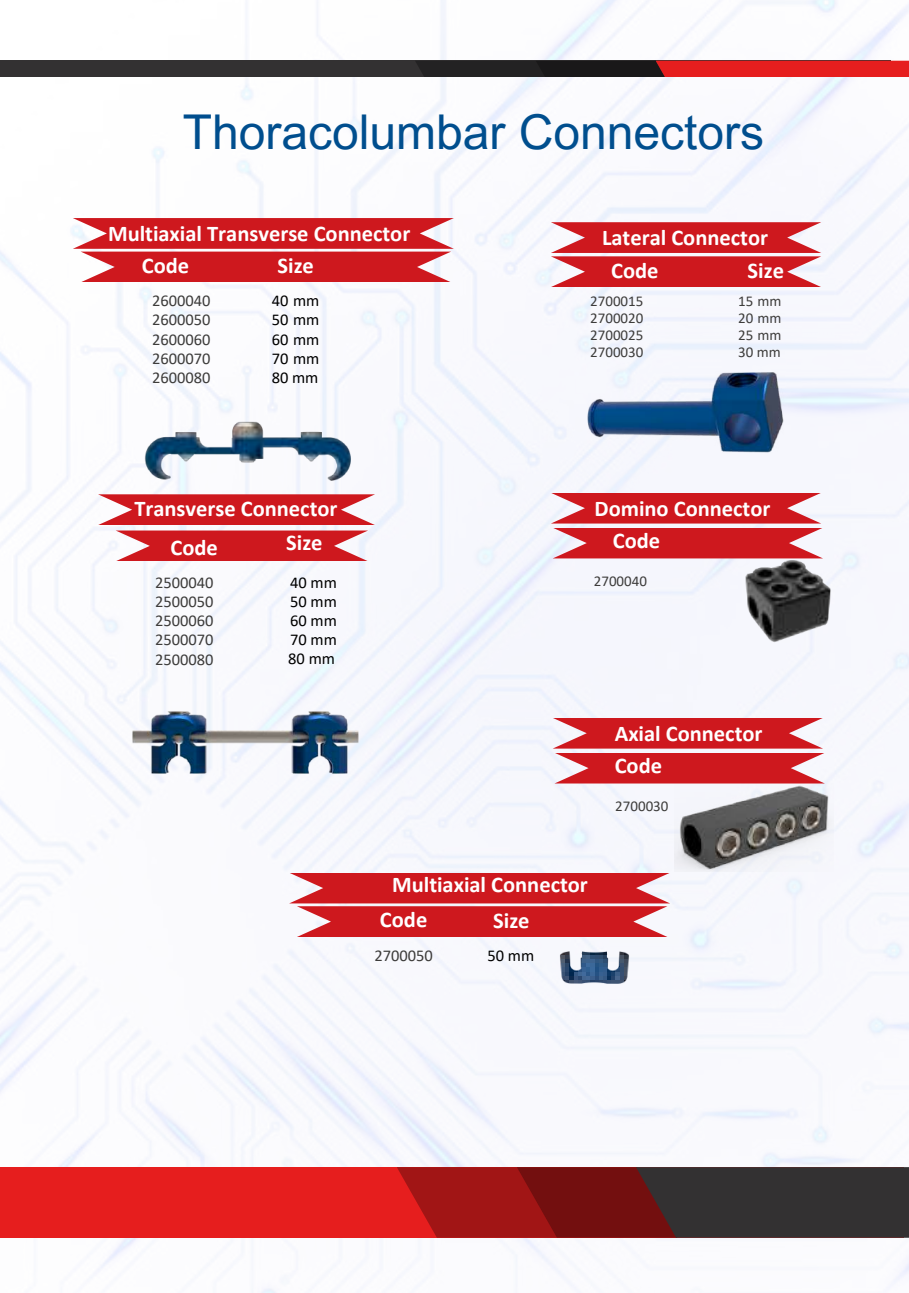
<style>
.page{position:relative;width:909px;height:1293px;background:#fff}
.page>*{position:absolute;margin:0;border:0;box-sizing:border-box;transform-origin:0 0}
.t1{font:48px "Arial MT Pro";color:#004e8e}
.t2{font:700 22.5px "Calibri";color:#fff}
.t3{font:16.5px/19.2px "Calibri";color:#3d3c3b;text-align:justify}
.t4{font:16.5px/19.2px "Calibri";color:#000;text-align:justify}
.t5{font:15px/17px "Calibri";color:#3d3c3b;text-align:justify}
</style>
<div class="page">
<img style="left:0;top:0;width:909px;height:1293px">
<div style="left:0;top:1167px;width:903px;height:70px;background:#e61e1e"></div>
<svg style="left:397px;top:1167px;width:512px;height:70px;background:#642122"></svg>
<div style="left:0;top:61px;width:891px;height:16px;background:#333132"></div>
<svg style="left:416px;top:61px;width:493px;height:16px"></svg>
<svg style="left:73px;top:218px;width:381px;height:64px;background:#d4383d"></svg>
<svg style="left:551px;top:222px;width:270px;height:65px;background:#d43e44"></svg>
<svg style="left:551px;top:493px;width:272px;height:65px;background:#d54349"></svg>
<svg style="left:98px;top:494px;width:277px;height:67px"></svg>
<svg style="left:289px;top:872px;width:381px;height:65px;background:#d43a40"></svg>
<svg style="left:553px;top:718px;width:272px;height:65px"></svg>
<img style="left:141px;top:415px;width:214px;height:67px">
<img style="left:125px;top:699px;width:243px;height:85px">
<img style="left:584px;top:368px;width:206px;height:88px">
<img style="left:743px;top:555px;width:91px;height:91px">
<img style="left:674px;top:783px;width:160px;height:88px">
<img style="left:558px;top:946px;width:73px;height:42px">
<h1 class="t1" style="left:183px;top:114px;width:583px">Thoracolumbar Connectors</h1>
<p class="t2" style="left:108px;top:224px;width:304px">Multiaxial Transverse Connector</p>
<p class="t2" style="left:602px;top:228px;width:168px">Lateral Connector</p>
<p class="t2" style="left:142px;top:256px;width:49px">Code</p>
<p class="t2" style="left:278px;top:256px;width:38px">Size</p>
<p class="t2" style="left:611px;top:261px;width:49px">Code</p>
<p class="t5" style="left:590px;top:294px;width:55px">2700015<br>2700020<br>2700025<br>2700030</p>
<p class="t3" style="left:152px;top:293px;width:60px">2600040<br>2600050<br>2600060<br>2600070<br>2600080</p>
<p class="t4" style="left:272px;top:293px;width:49px">40 mm 50 mm 60 mm 70 mm 80 mm</p>
<p class="t2" style="left:748px;top:261px;width:38px">Size</p>
<p class="t5" style="left:738px;top:294px;width:45px">15 mm 20 mm 25 mm 30 mm</p>
<p class="t2" style="left:134px;top:499px;width:205px">Transverse Connector</p>
<p class="t2" style="left:595px;top:499px;width:177px">Domino Connector</p>
<p class="t2" style="left:171px;top:538px;width:49px">Code</p>
<p class="t2" style="left:286px;top:533px;width:38px">Size</p>
<p class="t3" style="left:155px;top:574px;width:60px">2500040<br>2500050<br>2500060<br>2500070<br>2500080</p>
<p class="t4" style="left:288px;top:574px;width:50px">40 mm 50 mm 60 mm 70 mm 80 mm</p>
<p class="t2" style="left:613px;top:531px;width:49px">Code</p>
<p class="t5" style="left:594px;top:573px;width:55px">2700040</p>
<p class="t2" style="left:615px;top:724px;width:149px">Axial Connector</p>
<p class="t2" style="left:615px;top:756px;width:49px">Code</p>
<p class="t2" style="left:392px;top:875px;width:197px">Multiaxial Connector</p>
<p class="t2" style="left:380px;top:910px;width:49px">Code</p>
<p class="t2" style="left:493px;top:911px;width:38px">Size</p>
<p class="t3" style="left:374px;top:947px;width:60px">2700050</p>
<p class="t4" style="left:488px;top:947px;width:48px">50 mm</p>
<p class="t5" style="left:615px;top:798px;width:55px">2700030</p>
</div>
